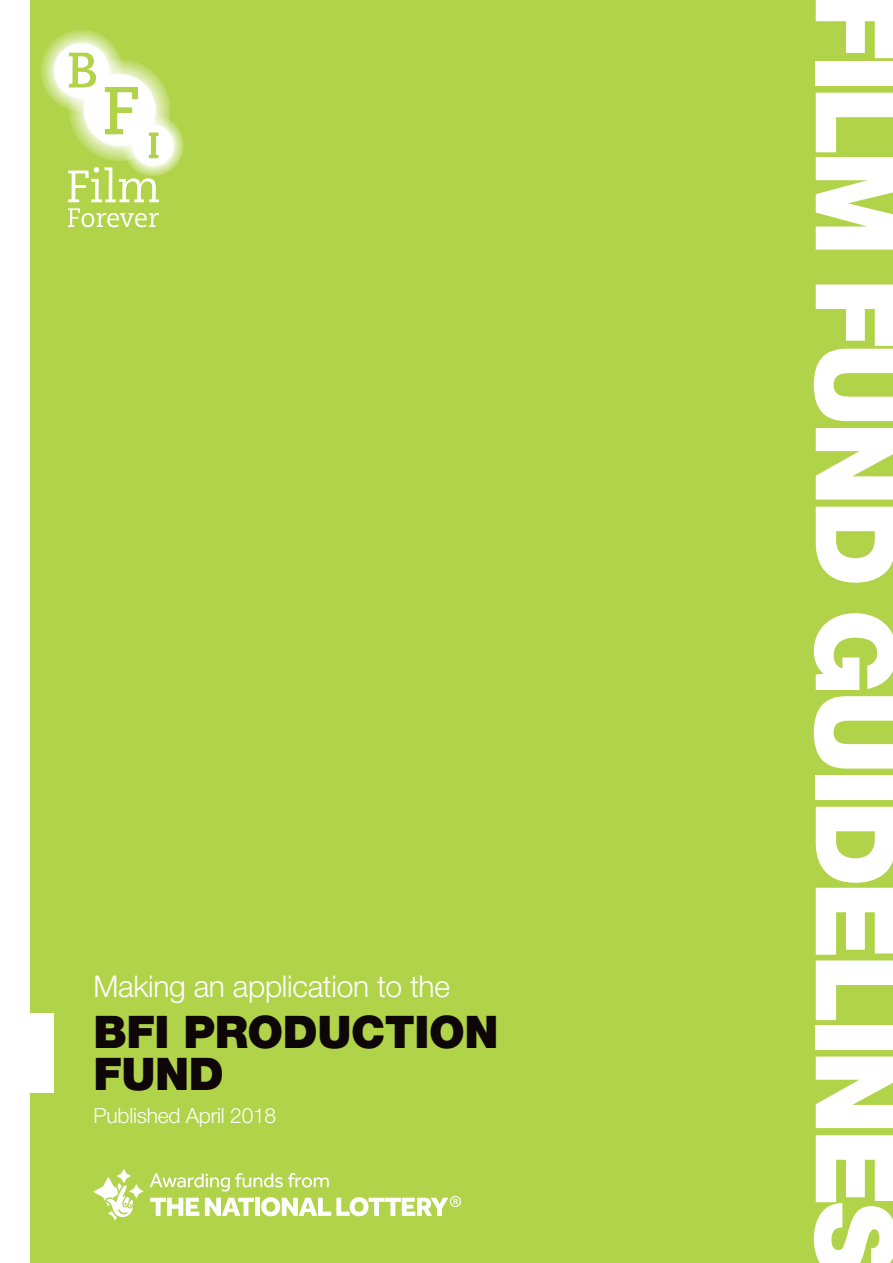
<style>
.page{position:relative;width:893px;height:1263px;background:#b1d349}
.page>*{position:absolute;margin:0;border:0;box-sizing:border-box;transform-origin:0 0}
.t1{font:900 111.15px "Helvetica Neue LT Std";letter-spacing:-.05em;color:#fff}
.Intro_text{font:900 45px/42px "Helvetica Neue LT Std";letter-spacing:-.01em;color:#0e0607}
.Intro_text-2{font:300 30px "Helvetica Neue LT Std";letter-spacing:-.01em;color:#fff}
.Intro_text-3{font:300 21px "Helvetica Neue LT Std";letter-spacing:-.01em;color:#fff}
</style>
<div class="page">
<div style="left:0;top:0;width:30px;height:1263px;background:#fff"></div>
<svg style="left:68px;top:208px;width:91px;height:19px"></svg>
<svg style="left:41px;top:30px;width:143px;height:172px"></svg>
<svg style="left:94px;top:1169px;width:49px;height:51px"></svg>
<svg style="left:150px;top:1173px;width:311px;height:43px"></svg>
<div style="left:0;top:1013px;width:53px;height:80px;background:#fff"></div>
<p class="Intro_text-2" style="left:94px;top:967px;width:358px">Making an application to the</p>
<p class="Intro_text" style="left:94px;top:1010px;width:407px">BFI PRODUCTION<br>FUND</p>
<p class="Intro_text-3" style="left:94px;top:1102px;width:184px">Published April 2018</p>
<p class="t1" style="left:922px;top:-10px;width:1287px;rotate:90deg">FILM FUND GUIDELINES</p>
</div>
